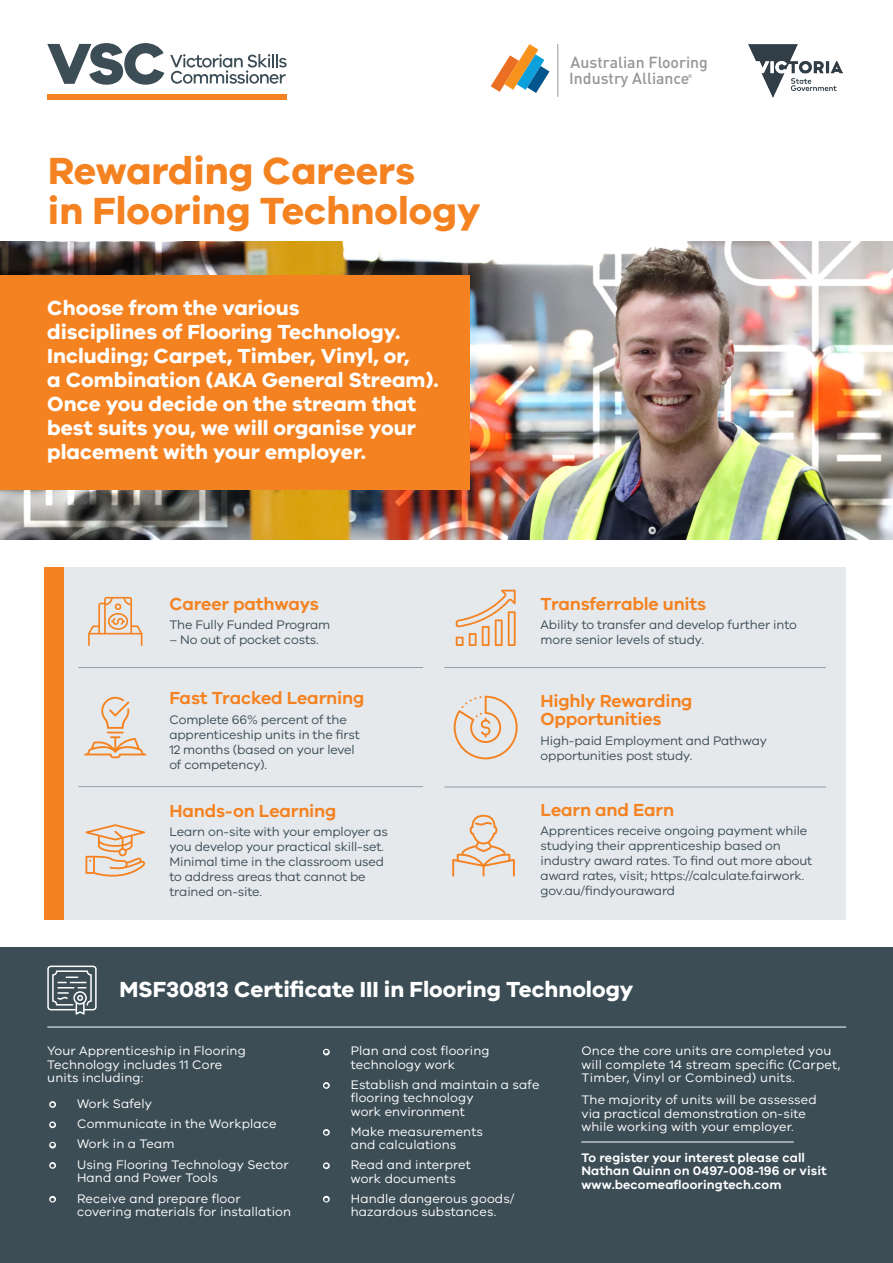
<style>
.page{position:relative;width:893px;height:1263px;background:#fff}
.page>*{position:absolute;margin:0;border:0;box-sizing:border-box;transform-origin:0 0}
.Default{font:700 39px/40.5px "VIC";color:#f58220}
.t1{font:700 22.5px "VIC";color:#fff}
.t2{font:700 21px/24px "VIC";color:#fff}
.Body{font:600 18px/18px "VIC";letter-spacing:-.01em;color:#f58220}
.t3{font:500 15.9px/16.5px "DIN";color:#939598}
.Certificate_Box_Body{font:12.75px/13.5px "VIC";letter-spacing:.01em;color:#fff}
.Body-2{font:12.75px/15px "VIC";letter-spacing:-.01em;color:#3c4d56}
.Certificate_Box_Body-2{font:600 12.75px/13.5px "VIC";letter-spacing:.01em;color:#fff}
.t4{font:500 5.4px "DIN";color:#939598}
.s1{color:#3c4d56}
</style>
<div class="page">
<div style="left:47px;top:567px;width:799px;height:352px;background:#e5e9ec"></div>
<div style="left:44px;top:567px;width:20px;height:352px;background:#f58220"></div>
<img style="left:0;top:241px;width:893px;height:298px">
<hr style="left:78px;top:667px;width:345px;height:1px;background:#91a0a9">
<hr style="left:444px;top:667px;width:382px;height:1px;background:#91a0a9">
<hr style="left:444px;top:787px;width:382px;height:1px;background:#91a0a9">
<hr style="left:78px;top:786px;width:345px;height:1px;background:#91a0a9">
<svg style="left:47px;top:43px;width:117px;height:42px"></svg>
<svg style="left:170px;top:54px;width:117px;height:30px"></svg>
<div style="left:47px;top:94px;width:240px;height:5px;background:#f58220"></div>
<div style="left:0;top:275px;width:469px;height:214px;background:#f58220"></div>
<svg style="left:84px;top:697px;width:62px;height:61px"></svg>
<svg style="left:456px;top:590px;width:60px;height:56px"></svg>
<svg style="left:454px;top:696px;width:64px;height:63px"></svg>
<svg style="left:452px;top:815px;width:63px;height:61px"></svg>
<img style="left:748px;top:44px;width:95px;height:54px">
<div style="left:0;top:947px;width:893px;height:316px;background:#3c4d56"></div>
<hr style="left:47px;top:1027px;width:799px;height:1px;background:#fff">
<svg style="left:47px;top:965px;width:50px;height:50px"></svg>
<div style="left:49px;top:1101px;width:7px;height:7px;border:3px solid #fff;border-radius:50%"></div>
<div style="left:49px;top:1121px;width:7px;height:7px;border:3px solid #fff;border-radius:50%"></div>
<div style="left:49px;top:1142px;width:7px;height:6px;border:3px solid #fff;border-radius:50%"></div>
<div style="left:49px;top:1162px;width:7px;height:7px;border:3px solid #fff;border-radius:50%"></div>
<div style="left:49px;top:1196px;width:7px;height:6px;border:3px solid #fff;border-radius:50%"></div>
<div style="left:323px;top:1049px;width:7px;height:6px;border:3px solid #fff;border-radius:50%"></div>
<div style="left:323px;top:1082px;width:7px;height:7px;border:3px solid #fff;border-radius:50%"></div>
<div style="left:323px;top:1129px;width:7px;height:7px;border:3px solid #fff;border-radius:50%"></div>
<div style="left:323px;top:1162px;width:7px;height:7px;border:3px solid #fff;border-radius:50%"></div>
<div style="left:323px;top:1196px;width:7px;height:6px;border:3px solid #fff;border-radius:50%"></div>
<hr style="left:581px;top:1142px;width:213px;height:1px;background:#fff">
<svg style="left:491px;top:44px;width:58px;height:49px"></svg>
<hr style="left:557px;top:44px;width:1px;height:53px;background:#939598">
<svg style="left:86px;top:824px;width:59px;height:53px"></svg>
<svg style="left:88px;top:597px;width:54px;height:49px"></svg>
<p class="Default" style="left:48px;top:149px;width:434px">Rewarding Careers<br>in Flooring Technology</p>
<h1 class="t2" style="left:47px;top:295px;width:393px">Choose from the various<br>disciplines of Flooring Technology.<br>Including; Carpet, Timber, Vinyl, or,<br>a Combination (AKA General Stream).<br>Once you decide on the stream that best suits you, we will organise your placement with your employer.</h1>
<p class="Body" style="left:169px;top:594px;width:151px">Career pathways</p>
<p class="Body-2" style="left:169px;top:617px;width:162px">The Fully Funded Program</p>
<p class="Body-2" style="left:169px;top:632px;width:151px">– No out of pocket costs.</p>
<p class="Body" style="left:169px;top:689px;width:196px">Fast Tracked Learning</p>
<p class="Body-2" style="left:169px;top:711px;width:192px">Complete 66% percent of the apprenticeship units in the first<br>12 months (based on your level of competency).</p>
<p class="Body" style="left:169px;top:801px;width:169px">Hands-on Learning</p>
<p class="Body-2" style="left:169px;top:824px;width:220px">Learn on-site with your employer as you develop your practical skill-set.<br>Minimal time in the classroom used to address areas that cannot be trained on-site.</p>
<p class="t3" style="left:569px;top:53px;width:140px">Australian Flooring<br>Industry Alliance</p>
<p class="t4" style="left:688px;top:72px;width:6px">®</p>
<p class="Body" style="left:541px;top:594px;width:167px">Transferrable units</p>
<p class="Body-2" style="left:541px;top:617px;width:258px">Ability to transfer and develop further into more senior levels of study.</p>
<p class="Body" style="left:541px;top:692px;width:153px">Highly Rewarding<br>Opportunities</p>
<p class="Body-2" style="left:541px;top:732px;width:228px">High-paid Employment and Pathway opportunities post study.</p>
<p class="Body" style="left:541px;top:800px;width:135px">Learn and Earn</p>
<p class="Body-2" style="left:541px;top:823px;width:273px">Apprentices receive ongoing payment while studying their apprenticeship based on industry award rates. To find out more about award rates, visit; https://calculate.fairwork. gov.au/findyouraward</p>
<h1 class="t1" style="left:119px;top:975px;width:516px">MSF30813 Certificate III in Flooring Technology</h1>
<p class="Certificate_Box_Body" style="left:47px;top:1044px;width:200px">Your Apprenticeship in Flooring<br>Technology includes 11 Core units including:</p>
<p class="Certificate_Box_Body" style="left:50px;top:1096px;width:103px"><span class="s1">•</span> Work Safely</p>
<p class="Certificate_Box_Body" style="left:50px;top:1117px;width:228px"><span class="s1">•</span> Communicate in the Workplace</p>
<p class="Certificate_Box_Body" style="left:50px;top:1137px;width:126px"><span class="s1">•</span> Work in a Team</p>
<p class="Certificate_Box_Body" style="left:77px;top:1157px;width:213px;text-indent:-27px"><span class="s1">•</span> Using Flooring Technology Sector<br>Hand and Power Tools</p>
<p class="Certificate_Box_Body" style="left:77px;top:1191px;width:215px;text-indent:-27px"><span class="s1">•</span> Receive and prepare floor covering materials for installation</p>
<p class="Certificate_Box_Body" style="left:324px;top:1044px;width:167px;text-align:center"><span class="s1">•</span> Plan and cost flooring technology work</p>
<p class="Certificate_Box_Body" style="left:351px;top:1077px;width:190px;text-indent:-27px"><span class="s1">•</span> Establish and maintain a safe flooring technology<br>work environment</p>
<p class="Certificate_Box_Body" style="left:324px;top:1124px;width:161px;text-align:center"><span class="s1">•</span> Make measurements and calculations</p>
<p class="Certificate_Box_Body" style="left:351px;top:1158px;width:122px;text-indent:-27px"><span class="s1">•</span> Read and interpret work documents</p>
<p class="Certificate_Box_Body" style="left:351px;top:1191px;width:165px;text-indent:-27px"><span class="s1">•</span> Handle dangerous goods/ hazardous substances.</p>
<p class="Certificate_Box_Body" style="left:581px;top:1044px;width:261px">Once the core units are completed you will complete 14 stream specific (Carpet,<br>Timber, Vinyl or Combined) units.</p>
<p class="Certificate_Box_Body" style="left:581px;top:1093px;width:237px">The majority of units will be assessed via practical demonstration on-site while working with your employer.</p>
<p class="Certificate_Box_Body-2" style="left:581px;top:1150px;width:247px">To register your interest please call<br>Nathan Quinn on 0497-008-196 or visit www.becomeaflooringtech.com</p>
</div>
